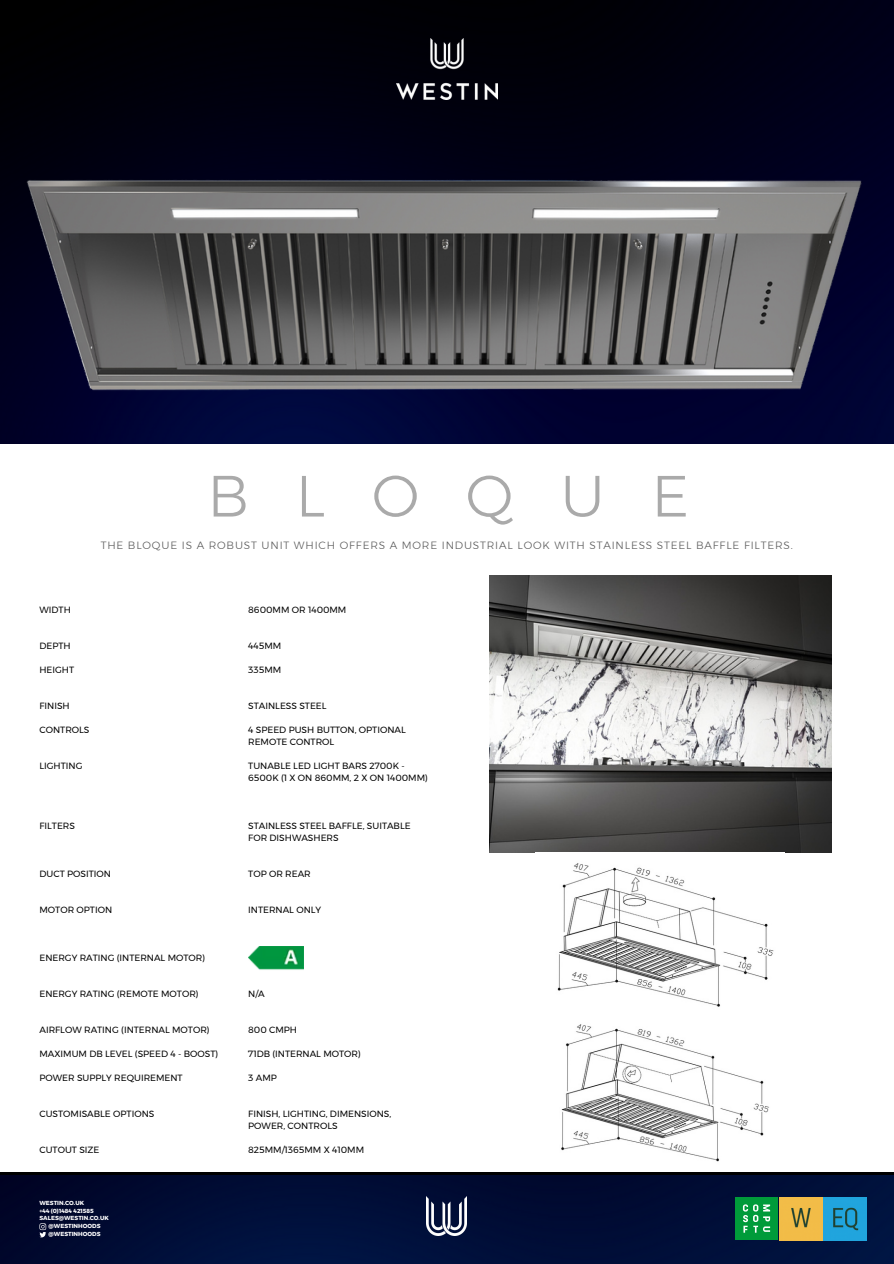
<style>
.page{position:relative;width:894px;height:1264px;background:#fff}
.page>*{position:absolute;margin:0;border:0;box-sizing:border-box;transform-origin:0 0}
.t1{font:300 58.05px "Montserrat";letter-spacing:.8em;color:#aaa}
.t2{font:300 10.5px "Montserrat";letter-spacing:.08em;color:#585858}
.t3{font:9px/12px "Montserrat";color:#000}
.t4{font:700 5.85px "Montserrat";color:#fff}
</style>
<div class="page">
<div style="left:0;top:1172px;width:893px;height:91px;background:#000"></div>
<img style="left:0;top:1175px;width:893px;height:88px">
<svg style="left:39px;top:1223px;width:7px;height:14px"></svg>
<img style="left:426px;top:1196px;width:40px;height:39px">
<div style="left:734px;top:1197px;width:43px;height:43px;background:#009b3a"></div>
<svg style="left:742px;top:1204px;width:27px;height:28px"></svg>
<img style="left:779px;top:1197px;width:87px;height:43px">
<img style="left:0;top:4px;width:893px;height:440px">
<img style="left:248px;top:946px;width:55px;height:24px">
<img style="left:489px;top:575px;width:342px;height:277px">
<img style="left:557px;top:863px;width:217px;height:144px">
<img style="left:561px;top:1024px;width:208px;height:138px">
<h1 class="t1" style="left:207px;top:460px;width:483px">BLOQUE</h1>
<p class="t2" style="left:101px;top:539px;width:693px">THE BLOQUE IS A ROBUST UNIT WHICH OFFERS A MORE INDUSTRIAL LOOK WITH STAINLESS STEEL BAFFLE FILTERS.</p>
<p class="t3" style="left:39px;top:603px;width:33px">WIDTH</p>
<p class="t3" style="left:39px;top:639px;width:33px">DEPTH</p>
<p class="t3" style="left:39px;top:663px;width:36px">HEIGHT</p>
<p class="t3" style="left:39px;top:699px;width:32px">FINISH</p>
<p class="t3" style="left:39px;top:723px;width:51px">CONTROLS</p>
<p class="t3" style="left:39px;top:759px;width:44px">LIGHTING</p>
<p class="t3" style="left:248px;top:603px;width:100px">8600MM OR 1400MM</p>
<p class="t3" style="left:248px;top:639px;width:35px">445MM</p>
<p class="t3" style="left:248px;top:663px;width:34px">335MM</p>
<p class="t3" style="left:248px;top:699px;width:80px">STAINLESS STEEL</p>
<p class="t3" style="left:248px;top:723px;width:159px">4 SPEED PUSH BUTTON, OPTIONAL<br>REMOTE CONTROL</p>
<p class="t3" style="left:248px;top:759px;width:181px">TUNABLE LED LIGHT BARS 2700K -<br>6500K (1 X ON 860MM, 2 X ON 1400MM)</p>
<p class="t3" style="left:39px;top:819px;width:37px">FILTERS</p>
<p class="t3" style="left:39px;top:867px;width:73px">DUCT POSITION</p>
<p class="t3" style="left:39px;top:903px;width:74px">MOTOR OPTION</p>
<p class="t3" style="left:39px;top:951px;width:167px">ENERGY RATING (INTERNAL MOTOR)</p>
<p class="t3" style="left:39px;top:987px;width:161px">ENERGY RATING (REMOTE MOTOR)</p>
<p class="t3" style="left:39px;top:1023px;width:172px">AIRFLOW RATING (INTERNAL MOTOR)</p>
<p class="t3" style="left:39px;top:1047px;width:180px">MAXIMUM DB LEVEL (SPEED 4 - BOOST)</p>
<p class="t3" style="left:39px;top:1071px;width:145px">POWER SUPPLY REQUIREMENT</p>
<p class="t3" style="left:39px;top:1108px;width:116px">CUSTOMISABLE OPTIONS</p>
<p class="t3" style="left:39px;top:1144px;width:61px">CUTOUT SIZE</p>
<p class="t4" style="left:39px;top:1199px;width:46px">WESTIN.CO.UK</p>
<p class="t4" style="left:39px;top:1206px;width:56px">+44 (0)1484 421585</p>
<p class="t4" style="left:39px;top:1214px;width:71px">SALES@WESTIN.CO.UK</p>
<p class="t4" style="left:49px;top:1222px;width:53px">@WESTINHOODS</p>
<p class="t4" style="left:49px;top:1230px;width:53px">@WESTINHOODS</p>
<p class="t3" style="left:248px;top:819px;width:164px">STAINLESS STEEL BAFFLE, SUITABLE<br>FOR DISHWASHERS</p>
<p class="t3" style="left:248px;top:867px;width:64px">TOP OR REAR</p>
<p class="t3" style="left:248px;top:903px;width:74px">INTERNAL ONLY</p>
<p class="t3" style="left:248px;top:987px;width:18px">N/A</p>
<p class="t3" style="left:248px;top:1023px;width:50px">800 CMPH</p>
<p class="t3" style="left:248px;top:1047px;width:114px">71DB (INTERNAL MOTOR)</p>
<p class="t3" style="left:248px;top:1071px;width:30px">3 AMP</p>
<p class="t3" style="left:248px;top:1108px;width:144px">FINISH, LIGHTING, DIMENSIONS,<br>POWER, CONTROLS</p>
<p class="t3" style="left:248px;top:1144px;width:117px">825MM/1365MM X 410MM</p>
</div>
